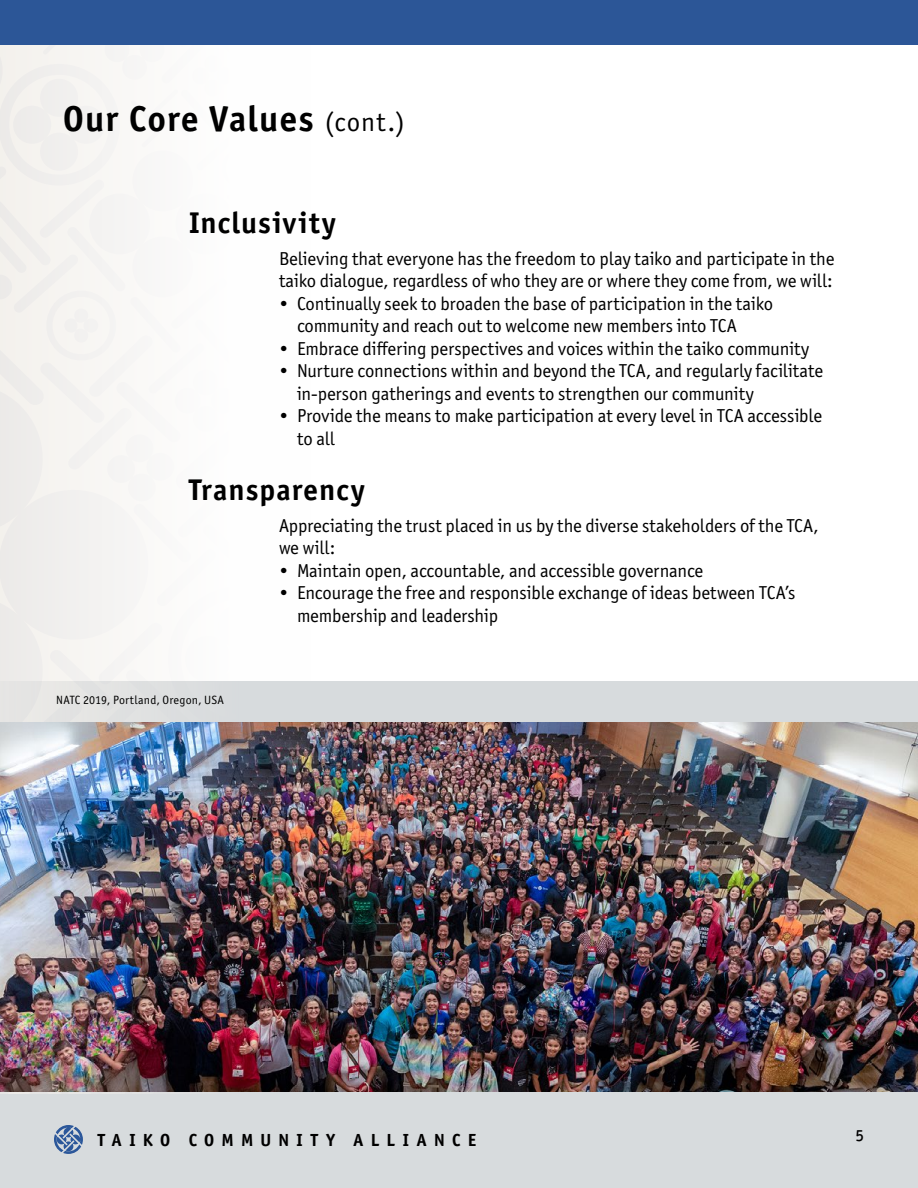
<style>
.page{position:relative;width:918px;height:1188px;background:#fff}
.page>*{position:absolute;margin:0;border:0;box-sizing:border-box;transform-origin:0 0}
.t1{font:700 36px "Officina Sans ITC Pro";letter-spacing:.035em;color:#000}
.t2{font:700 30px "Officina Sans ITC Pro";letter-spacing:.04em;color:#000}
.t3{font:18.75px/22.5px "Officina Sans ITC Pro";letter-spacing:-.005em;color:#000}
.t4{font:700 17.55px "Officina Sans ITC Pro";letter-spacing:.42em;color:#000}
.t5{font:500 16.5px "Officina Sans ITC Pro";color:#000}
.t6{font:12px "Officina Sans ITC Pro";letter-spacing:.02em;color:#000}
.s1{font-weight:400;font-size:27px}
</style>
<div class="page">
<svg style="left:0;top:45px;width:311px;height:637px"></svg>
<div style="left:0;top:0;width:918px;height:45px;background:#2c5697"></div>
<div style="left:0;top:682px;width:918px;height:506px;background:#d7dbdd"></div>
<img style="left:0;top:722px;width:918px;height:370px">
<h1 class="t1" style="left:63px;top:96px;width:343px">Our Core Values <span class="s1">(cont.)</span></h1>
<h2 class="t2" style="left:189px;top:204px;width:148px">Inclusivity</h2>
<p class="t3" style="left:279px;top:247px;width:557px">Believing that everyone has the freedom to play taiko and participate in the taiko dialogue, regardless of who they are or where they come from, we will:</p>
<p class="t3" style="left:297px;top:292px;width:478px;text-indent:-18px">• Continually seek to broaden the base of participation in the taiko community and reach out to welcome new members into TCA</p>
<p class="t3" style="left:279px;top:337px;width:532px">• Embrace differing perspectives and voices within the taiko community</p>
<p class="t3" style="left:297px;top:360px;width:528px;text-indent:-18px">• Nurture connections within and beyond the TCA, and regularly facilitate in-person gatherings and events to strengthen our community</p>
<p class="t3" style="left:297px;top:405px;width:527px;text-indent:-18px">• Provide the means to make participation at every level in TCA accessible to all</p>
<h2 class="t2" style="left:189px;top:471px;width:177px">Transparency</h2>
<p class="t3" style="left:279px;top:514px;width:541px">Appreciating the trust placed in us by the diverse stakeholders of the TCA, we will:</p>
<p class="t3" style="left:279px;top:559px;width:426px">• Maintain open, accountable, and accessible governance</p>
<p class="t3" style="left:297px;top:582px;width:500px;text-indent:-18px">• Encourage the free and responsible exchange of ideas between TCA’s membership and leadership</p>
<p class="t6" style="left:56px;top:693px;width:169px">NATC 2019, Portland, Oregon, USA</p>
<p class="t4" style="left:98px;top:1129px;width:380px">TAIKO COMMUNITY ALLIANCE</p>
<p class="t5" style="left:856px;top:1126px;width:10px">5</p>
</div>
